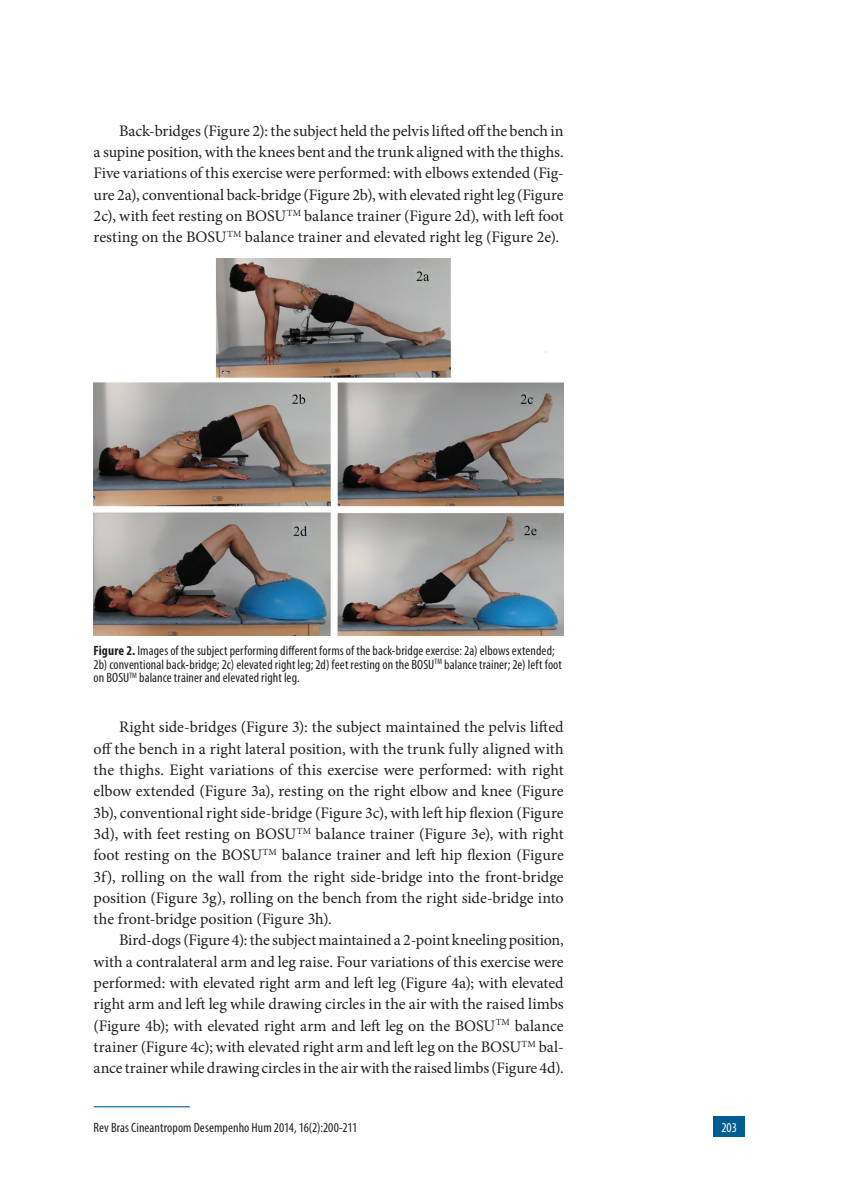
<style>
.page{position:relative;width:851px;height:1191px;background:#fff}
.page>*{position:absolute;margin:0;border:0;box-sizing:border-box;transform-origin:0 0}
.t1{font:16.05px/21.3px "Minion Pro";letter-spacing:-.005em;color:#231f20;text-align:justify}
.t2{font:condensed 13.5px/13.5px "Myriad Pro";letter-spacing:.01em;color:#231f20}
.t3{font:condensed 13.5px "Myriad Pro";color:#fff}
.s1{font-weight:700}
</style>
<div class="page">
<hr style="left:94px;top:1106px;width:96px;height:1px;background:#005d91">
<div style="left:713px;top:1116px;width:31px;height:20px;background:#005d91"></div>
<img style="left:94px;top:258px;width:469px;height:377px">
<p class="t1" style="left:94px;top:120px;width:471px;text-indent:26px">Back-bridges (Figure 2): the subject held the pelvis lifted off the bench in a supine position, with the knees bent and the trunk aligned with the thighs.<br>Five variations of this exercise were performed: with elbows extended (Fig&shy;ure 2a), conventional back-bridge (Figure 2b), with elevated right leg (Figure 2c), with feet resting on BOSU<sup>TM</sup> balance trainer (Figure 2d), with left foot resting on the BOSU<sup>TM</sup> balance trainer and elevated right leg (Figure 2e).</p>
<p class="t2" style="left:94px;top:644px;width:470px"><span class="s1">Figure 2.</span> Images of the subject performing different forms of the back-bridge exercise: 2a) elbows extended;<br>2b) conventional back-bridge; 2c) elevated right leg; 2d) feet resting on the BOSU<sup>TM</sup> balance trainer; 2e) left foot on BOSU<sup>TM</sup> balance trainer and elevated right leg.</p>
<p class="t1" style="left:94px;top:716px;width:471px;text-indent:26px">Right side-bridges (Figure 3): the subject maintained the pelvis lifted off the bench in a right lateral position, with the trunk fully aligned with the thighs. Eight variations of this exercise were performed: with right elbow extended (Figure 3a), resting on the right elbow and knee (Figure 3b), conventional right side-bridge (Figure 3c), with left hip flexion (Figure 3d), with feet resting on BOSU<sup>TM</sup> balance trainer (Figure 3e), with right foot resting on the BOSU<sup>TM</sup> balance trainer and left hip flexion (Figure 3f), rolling on the wall from the right side-bridge into the front-bridge position (Figure 3g), rolling on the bench from the right side-bridge into the front-bridge position (Figure 3h).</p>
<p class="t1" style="left:94px;top:929px;width:471px;text-indent:26px">Bird-dogs (Figure 4): the subject maintained a 2-point kneeling position, with a contralateral arm and leg raise. Four variations of this exercise were performed: with elevated right arm and left leg (Figure 4a); with elevated right arm and left leg while drawing circles in the air with the raised limbs (Figure 4b); with elevated right arm and left leg on the BOSU<sup>TM</sup> balance trainer (Figure 4c); with elevated right arm and left leg on the BOSU<sup>TM</sup> bal&shy;ance trainer while drawing circles in the air with the raised limbs (Figure 4d).</p>
<p class="t2" style="left:94px;top:1120px;width:265px">Rev Bras Cineantropom Desempenho Hum 2014, 16(2):200-211</p>
<p class="t3" style="left:721px;top:1119px;width:17px">203</p>
</div>
